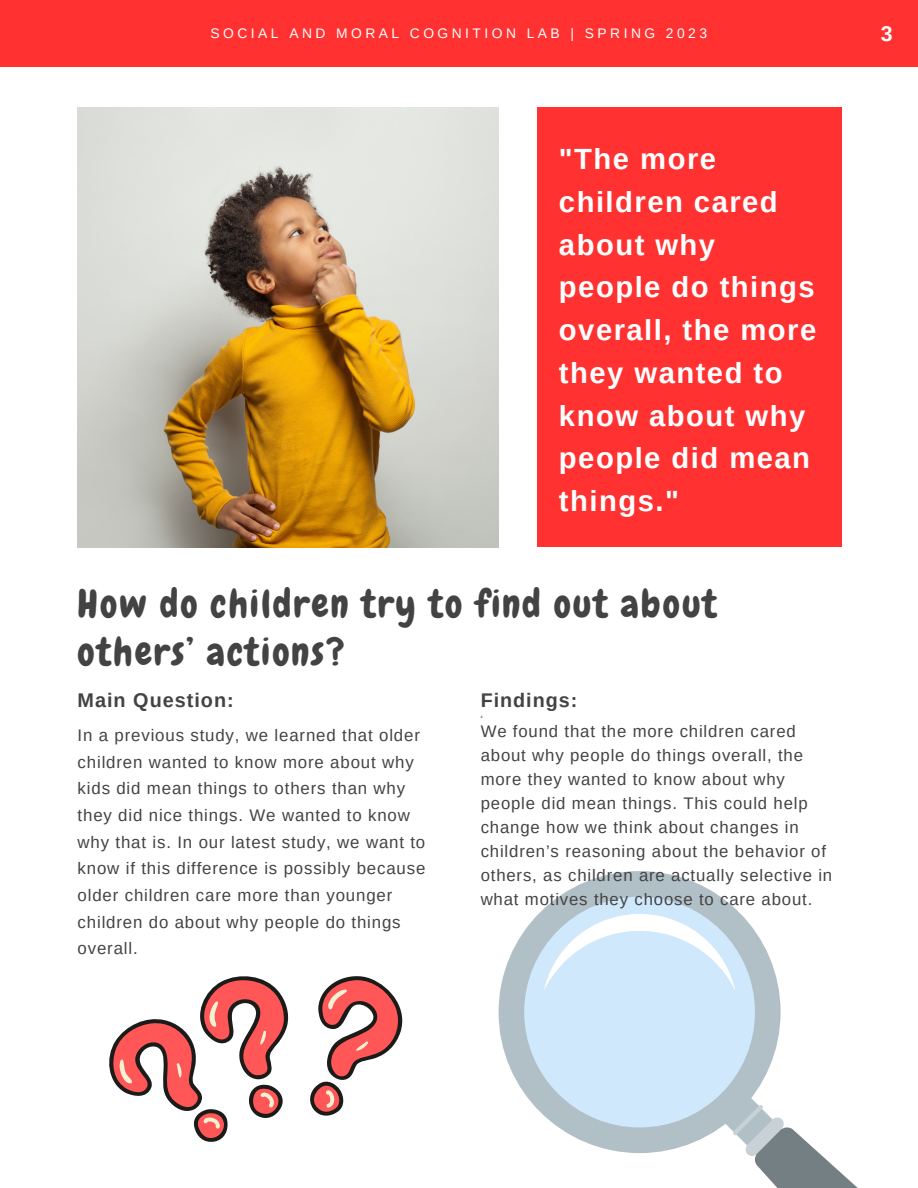
<style>
.page{position:relative;width:918px;height:1188px;background:#fff}
.page>*{position:absolute;margin:0;border:0;box-sizing:border-box;transform-origin:0 0}
.t1{font:38.4px/47.7px "Chewy";letter-spacing:.05em;color:#434343}
.t2{font:700 29.25px/42.8px "Arimo";letter-spacing:.05em;color:#fff}
.t3{font:700 21.3px "Arimo";color:#fff}
.t4{font:700 19.8px "Arimo";letter-spacing:.05em;color:#434343}
.t5{font:16.8px/26.7px "Arimo";letter-spacing:.05em;color:#434343}
.t6{font:13.8px "Arimo";letter-spacing:.25em;color:#fff}
.t7{font:700 3.3px "Arimo";color:#434343}
</style>
<div class="page">
<div style="left:0;top:0;width:918px;height:67px;background:#ff3131"></div>
<div style="left:537px;top:107px;width:305px;height:440px;background:#ff3131"></div>
<img style="left:78px;top:107px;width:420px;height:440px">
<svg style="left:499px;top:871px;width:282px;height:282px;fill:#cfe8fc"></svg>
<svg style="left:711px;top:1084px;width:147px;height:104px"></svg>
<svg style="left:109px;top:976px;width:294px;height:166px"></svg>
<p class="t6" style="left:211px;top:26px;width:498px">SOCIAL AND MORAL COGNITION LAB | SPRING 2023</p>
<h2 class="t2" style="left:559px;top:138px;width:259px">"The more children cared about why people do things overall, the more they wanted to know about why people did mean things."</h2>
<h1 class="t1" style="left:78px;top:580px;width:641px">How do children try to find out about others’ actions?</h1>
<p class="t4" style="left:481px;top:690px;width:98px">Findings:</p>
<p class="t7" style="left:481px;top:715px;width:3px">2</p>
<p class="t5" style="left:481px;top:720px;width:353px;line-height:23.9px">We found that the more children cared about why people do things overall, the more they wanted to know about why people did mean things. This could help change how we think about changes in children’s reasoning about the behavior of others, as children are actually selective in what motives they choose to care about.</p>
<p class="t4" style="left:78px;top:690px;width:158px">Main Question:</p>
<p class="t5" style="left:78px;top:722px;width:349px">In a previous study, we learned that older children wanted to know more about why kids did mean things to others than why they did nice things. We wanted to know why that is. In our latest study, we want to know if this difference is possibly because older children care more than younger children do about why people do things overall.</p>
<p class="t3" style="left:881px;top:22px;width:13px">3</p>
</div>
